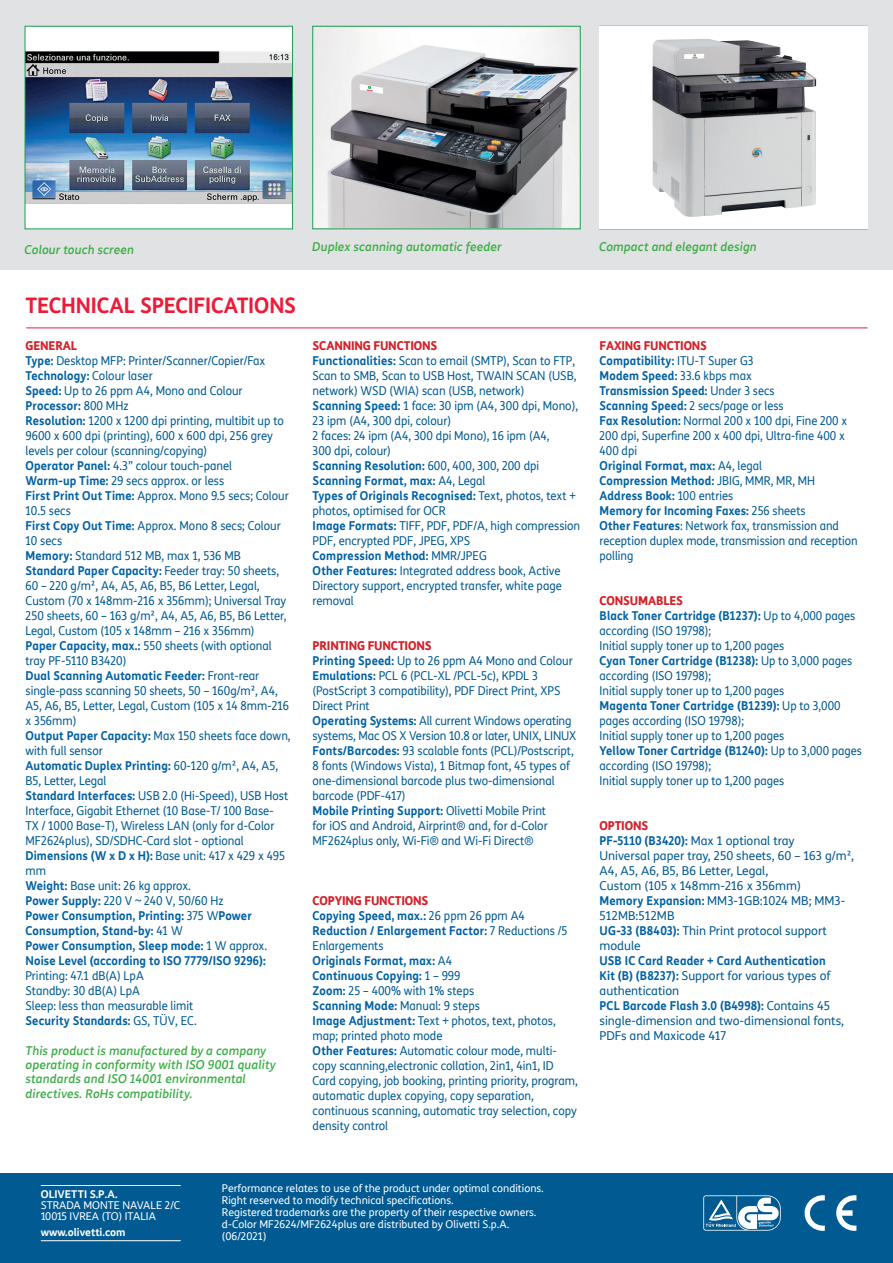
<style>
.page{position:relative;width:893px;height:1263px;background:#fff}
.page>*{position:absolute;margin:0;border:0;box-sizing:border-box;transform-origin:0 0}
.t1{font:700 21px "TIM Sans";letter-spacing:-.01em;color:#ed1a38;scale:.96 1}
.t2{font:12px/15px "TIM Sans";color:#015a92;scale:.94 1}
.t3{font:12px/15px "TIM Sans";color:#015a92;scale:.93 1}
.t4{font:12px/15px "TIM Sans";color:#015a92}
.t5{font:italic 500 12px/14.5px "TIM Sans";letter-spacing:.01em;color:#40ae49}
.t6{font:10.5px/12px "TIM Sans";color:#fff}
.t7{font:700 10.5px "TIM Sans";color:#fff}
.s1{font-weight:800;color:#d1232a}
.s2{font-weight:700;color:#0161a4}
</style>
<div class="page">
<div style="left:0;top:1174px;width:893px;height:89px;background:#015a92"></div>
<hr style="left:41px;top:1185px;width:140px;height:1px;background:#fff">
<hr style="left:41px;top:1240px;width:140px;height:1px;background:#fff">
<svg style="left:836px;top:1195px;width:20px;height:36px"></svg>
<svg style="left:804px;top:1195px;width:21px;height:36px"></svg>
<svg style="left:703px;top:1195px;width:78px;height:35px"></svg>
<hr style="left:26px;top:327px;width:841px;height:1px;background:#ed1a38">
<div style="left:0;top:0;width:893px;height:270px;background:#e1e2e4"></div>
<div style="left:25px;top:26px;width:268px;height:203px;background:#fff"></div>
<img style="left:27px;top:52px;width:264px;height:151px">
<div style="left:25px;top:26px;width:268px;height:203px;border:1px solid #1c9b51"></div>
<img style="left:314px;top:28px;width:265px;height:199px">
<div style="left:312px;top:26px;width:269px;height:203px;border:1px solid #1c9b51"></div>
<div style="left:599px;top:26px;width:268px;height:202px;background:#fff"></div>
<img style="left:652px;top:39px;width:164px;height:178px">
<p class="t5" style="left:25px;top:242px;width:111px">Colour touch screen</p>
<p class="t5" style="left:312px;top:239px;width:191px">Duplex scanning automatic feeder</p>
<p class="t5" style="left:599px;top:239px;width:159px">Compact and elegant design</p>
<h1 class="t1" style="left:26px;top:290px;width:283px">TECHNICAL SPECIFICATIONS</h1>
<p class="t2" style="left:26px;top:338px;width:284px"><span class="s1">GENERAL<br></span><span class="s2">Type:</span> Desktop MFP: Printer/Scanner/Copier/Fax <span class="s2">Technology:</span> Colour laser<br><span class="s2">Speed:</span> Up to 26 ppm A4, Mono and Colour <span class="s2">Processor:</span> 800 MHz<br><span class="s2">Resolution:</span> 1200 x 1200 dpi printing, multibit up to 9600 x 600 dpi (printing), 600 x 600 dpi, 256 grey levels per colour (scanning/copying)<br><span class="s2">Operator Panel:</span> 4.3” colour touch-panel<br><span class="s2">Warm-up Time:</span> 29 secs approx. or less<br><span class="s2">First Print Out Time:</span> Approx. Mono 9.5 secs; Colour 10.5 secs<br><span class="s2">First Copy Out Time:</span> Approx. Mono 8 secs; Colour 10 secs<br><span class="s2">Memory:</span> Standard 512 MB, max 1, 536 MB <span class="s2">Standard Paper Capacity:</span> Feeder tray: 50 sheets, 60 – 220 g/m², A4, A5, A6, B5, B6 Letter, Legal, Custom (70 x 148mm-216 x 356mm); Universal Tray 250 sheets, 60 – 163 g/m², A4, A5, A6, B5, B6 Letter, Legal, Custom (105 x 148mm – 216 x 356mm)<br><span class="s2">Paper Capacity, max.:</span> 550 sheets (with optional tray PF-5110 B3420)<br><span class="s2">Dual Scanning Automatic Feeder:</span> Front-rear single-pass scanning 50 sheets, 50 – 160g/m², A4, A5, A6, B5, Letter, Legal, Custom (105 x 14 8mm-216 x 356mm)<br><span class="s2">Output Paper Capacity:</span> Max 150 sheets face down, with full sensor<br><span class="s2">Automatic Duplex Printing:</span> 60-120 g/m², A4, A5, B5, Letter, Legal<br><span class="s2">Standard Interfaces:</span> USB 2.0 (Hi-Speed), USB Host Interface, Gigabit Ethernet (10 Base-T/ 100 Base-<br>TX / 1000 Base-T), Wireless LAN (only for d-Color MF2624plus), SD/SDHC-Card slot - optional <span class="s2">Dimensions (W x D x H):</span> Base unit: 417 x 429 x 495 mm<br><span class="s2">Weight:</span> Base unit: 26 kg approx.<br><span class="s2">Power Supply:</span> 220 V ~ 240 V, 50/60 Hz<br><span class="s2">Power Consumption, Printing:</span> 375 W<span class="s2">Power Consumption, Stand-by:</span> 41 W<br><span class="s2">Power Consumption, Sleep mode:</span> 1 W approx.<br><span class="s2">Noise Level (according to ISO 7779/ISO 9296):</span></p>
<p class="t2" style="left:26px;top:968px;width:184px">Printing: 47.1 dB(A) LpA<br>Standby: 30 dB(A) LpA<br>Sleep: less than measurable limit<br><span class="s2">Security Standards:</span> GS, TÜV, EC.</p>
<p class="t5" style="left:26px;top:1042px;width:252px">This product is manufactured by a company operating in conformity with ISO 9001 quality standards and ISO 14001 environmental directives. RoHs compatibility.</p>
<p class="t2" style="left:313px;top:338px;width:286px"><span class="s1">SCANNING FUNCTIONS<br></span><span class="s2">Functionalities:</span> Scan to email (SMTP), Scan to FTP, Scan to SMB, Scan to USB Host, TWAIN SCAN (USB, network) WSD (WIA) scan (USB, network)<br><span class="s2">Scanning Speed:</span> 1 face: 30 ipm (A4, 300 dpi, Mono), 23 ipm (A4, 300 dpi, colour)<br>2 faces: 24 ipm (A4, 300 dpi Mono), 16 ipm (A4,<br>300 dpi, colour)<br><span class="s2">Scanning Resolution:</span> 600, 400, 300, 200 dpi <span class="s2">Scanning Format, max:</span> A4, Legal<br><span class="s2">Types of Originals Recognised:</span> Text, photos, text + photos, optimised for OCR<br><span class="s2">Image Formats:</span> TIFF, PDF, PDF/A, high compression PDF, encrypted PDF, JPEG, XPS<br><span class="s2">Compression Method:</span> MMR/JPEG<br><span class="s2">Other Features:</span> Integrated address book, Active Directory support, encrypted transfer, white page removal</p>
<p class="t2" style="left:313px;top:638px;width:282px"><span class="s1">PRINTING FUNCTIONS<br></span><span class="s2">Printing Speed:</span> Up to 26 ppm A4 Mono and Colour <span class="s2">Emulations:</span> PCL 6 (PCL-XL /PCL-5c), KPDL 3 (PostScript 3 compatibility), PDF Direct Print, XPS Direct Print<br><span class="s2">Operating Systems:</span> All current Windows operating systems, Mac OS X Version 10.8 or later, UNIX, LINUX <span class="s2">Fonts/Barcodes:</span> 93 scalable fonts (PCL)/Postscript, 8 fonts (Windows Vista), 1 Bitmap font, 45 types of one-dimensional barcode plus two-dimensional barcode (PDF-417)<br><span class="s2">Mobile Printing Support:</span> Olivetti Mobile Print<br>for iOS and Android, Airprint® and, for d-Color MF2624plus only, Wi-Fi® and Wi-Fi Direct®</p>
<p class="t2" style="left:313px;top:893px;width:284px"><span class="s1">COPYING FUNCTIONS<br></span><span class="s2">Copying Speed, max.:</span> 26 ppm 26 ppm A4<br><span class="s2">Reduction / Enlargement Factor:</span> 7 Reductions /5<br>Enlargements<br><span class="s2">Originals Format, max:</span> A4<br><span class="s2">Continuous Copying:</span> 1 – 999<br><span class="s2">Zoom:</span> 25 – 400% with 1% steps<br><span class="s2">Scanning Mode:</span> Manual: 9 steps<br><span class="s2">Image Adjustment:</span> Text + photos, text, photos, map; printed photo mode<br><span class="s2">Other Features:</span> Automatic colour mode, multi&shy;copy scanning,electronic collation, 2in1, 4in1, ID Card copying, job booking, printing priority, program, automatic duplex copying, copy separation, continuous scanning, automatic tray selection, copy density control</p>
<p class="t3" style="left:600px;top:338px;width:279px"><span class="s1">FAXING FUNCTIONS<br></span><span class="s2">Compatibility:</span> ITU-T Super G3<br><span class="s2">Modem Speed:</span> 33.6 kbps max<br><span class="s2">Transmission Speed:</span> Under 3 secs<br><span class="s2">Scanning Speed:</span> 2 secs/page or less<br><span class="s2">Fax Resolution:</span> Normal 200 x 100 dpi, Fine 200 x<br>200 dpi, Superfine 200 x 400 dpi, Ultra-fine 400 x<br>400 dpi<br><span class="s2">Original Format, max:</span> A4, legal<br><span class="s2">Compression Method:</span> JBIG, MMR, MR, MH<br><span class="s2">Address Book:</span> 100 entries<br><span class="s2">Memory for Incoming Faxes:</span> 256 sheets<br><span class="s2">Other Features</span>: Network fax, transmission and reception duplex mode, transmission and reception polling</p>
<p class="t3" style="left:600px;top:593px;width:284px"><span class="s1">CONSUMABLES<br></span><span class="s2">Black Toner Cartridge (B1237):</span> Up to 4,000 pages according (ISO 19798);<br>Initial supply toner up to 1,200 pages<br><span class="s2">Cyan Toner Cartridge (B1238):</span> Up to 3,000 pages according (ISO 19798);<br>Initial supply toner up to 1,200 pages<br><span class="s2">Magenta Toner Cartridge (B1239):</span> Up to 3,000 pages according (ISO 19798);<br>Initial supply toner up to 1,200 pages<br><span class="s2">Yellow Toner Cartridge (B1240):</span> Up to 3,000 pages according (ISO 19798);<br>Initial supply toner up to 1,200 pages</p>
<p class="t4" style="left:600px;top:818px;width:256px"><span class="s1">OPTIONS<br></span><span class="s2">PF-5110 (B3420):</span> Max 1 optional tray<br>Universal paper tray, 250 sheets, 60 – 163 g/m²,<br>A4, A5, A6, B5, B6 Letter, Legal,<br>Custom (105 x 148mm-216 x 356mm)<br><span class="s2">Memory Expansion:</span> MM3-1GB:1024 MB; MM3-<br>512MB:512MB<br><span class="s2">UG-33 (B8403):</span> Thin Print protocol support module</p>
<p class="t4" style="left:600px;top:953px;width:246px"><span class="s2">USB IC Card Reader + Card Authentication Kit (B) (B8237):</span> Support for various types of authentication<br><span class="s2">PCL Barcode Flash 3.0 (B4998):</span> Contains 45 single-dimension and two-dimensional fonts, PDFs and Maxicode 417</p>
<p class="t7" style="left:41px;top:1186px;width:78px">OLIVETTI S.P.A.</p>
<p class="t6" style="left:41px;top:1199px;width:141px;line-height:11.2px">STRADA MONTE NAVALE 2/C<br>10015 IVREA (TO) ITALIA</p>
<p class="t7" style="left:41px;top:1224px;width:86px">www.olivetti.com</p>
<p class="t6" style="left:222px;top:1182px;width:323px">Performance relates to use of the product under optimal conditions.<br>Right reserved to modify technical specifications.<br>Registered trademarks are the property of their respective owners. d-Color MF2624/MF2624plus are distributed by Olivetti S.p.A. (06/2021)</p>
</div>
